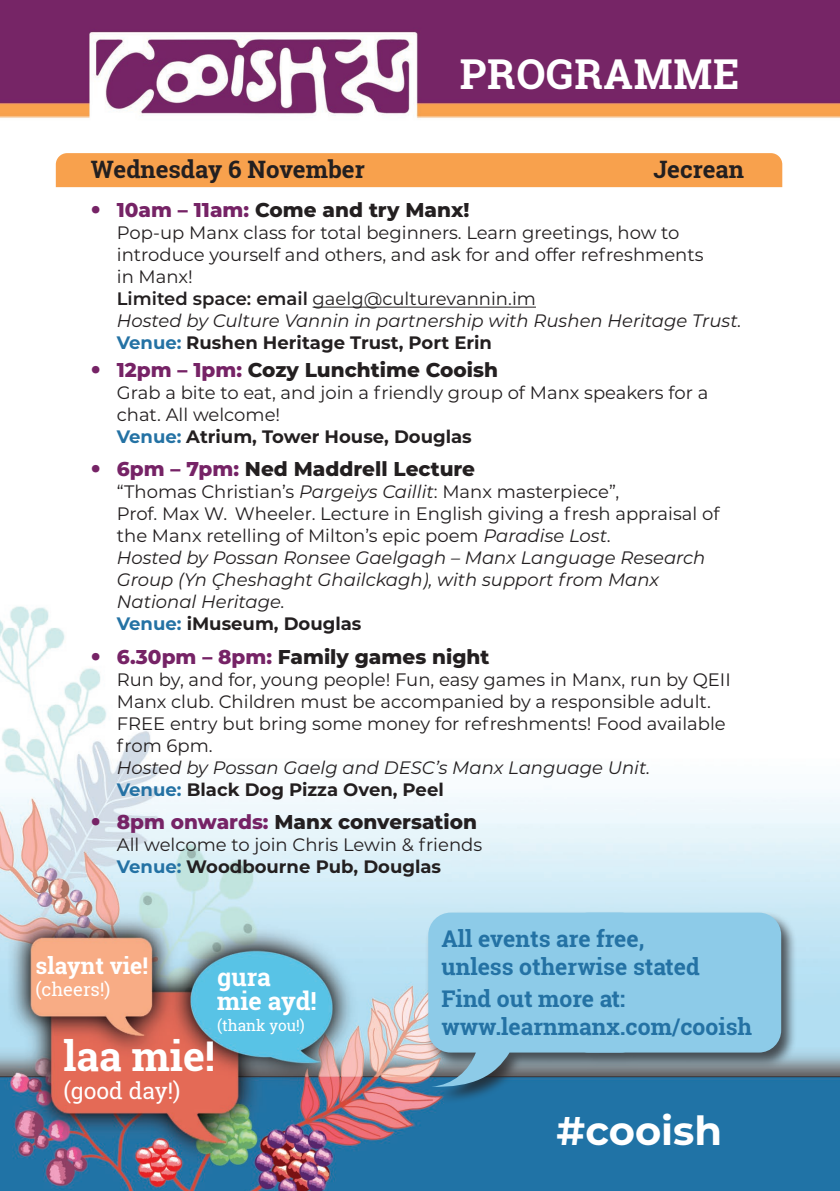
<style>
.page{position:relative;width:840px;height:1191px;background:#fff}
.page>*{position:absolute;margin:0;border:0;box-sizing:border-box;transform-origin:0 0}
.t1{font:700 41.2px "Roboto Slab";letter-spacing:.02em;color:#fff}
.t2{font:700 41px "Roboto Slab";color:#fff}
.t3{font:700 40px "Montserrat Alternates";color:#fff}
.t4{font:700 25px/23.8px "Roboto Slab";color:#fff}
.t5{font:700 24px "Roboto Slab";color:#231f20}
.t6{font:700 23px/27.6px "Roboto Slab";color:#2472a4}
.t7{font:700 23px "Roboto Slab";color:#fff}
.t8{font:22.8px "Roboto Slab";color:#fff}
.t9{font:800 20px "Montserrat";color:#231f20}
.t10{font:18.4px "Roboto Slab";color:#fff}
.t11{font:18px/22px "Montserrat";color:#231f20}
.t12{font:italic 18px/22px "Montserrat";color:#231f20}
.t13{font:15.4px "Roboto Slab";color:#fff}
.s1{font-size:26px;color:#762366}
.s2{color:#762366}
.s3{font-weight:600}
.s4{font-style:italic}
.s5{font-weight:700;color:#2472a4}
.s6{font-weight:700}
.s7{font-style:normal}
.s8{font-weight:700;font-style:normal;color:#2472a4}
.s9{font-weight:700;font-style:normal}
</style>
<div class="page">
<img style="left:0;top:0;width:839px;height:1191px">
<div style="left:424px;top:910px;width:372px;height:193px;background:#231f20;opacity:.75"></div>
<svg style="left:428px;top:912px;width:214px;height:174px;background:#81b6d0"></svg>
<div style="left:566px;top:912px;width:214px;height:140px;background:#8dcbe8;border-radius:22px"></div>
<div style="left:56px;top:153px;width:725px;height:34px;background:#f8a14d"></div>
<hr style="left:312px;top:307px;width:223px;height:1px;background:#231f20">
<h1 class="t1" style="left:459px;top:45px;width:281px">PROGRAMME</h1>
<h3 class="t5" style="left:91px;top:153px;width:275px">Wednesday 6 November</h3>
<h3 class="t5" style="left:653px;top:153px;width:92px">Jecrean</h3>
<p class="t9" style="left:91px;top:195px;width:380px"><span class="s1">•</span> <span class="s2">10am – 11am:</span> Come and try Manx!</p>
<p class="t11" style="left:117px;top:221px;width:626px">Pop-up Manx class for total beginners. Learn greetings, how to introduce yourself and others, and ask for and offer refreshments<br>in Manx!<br><span class="s3">Limited space: email</span> gaelg@culturevannin.im<br><span class="s4">Hosted by Culture Vannin in partnership with Rushen Heritage Trust.<br></span><span class="s5">Venue:</span> <span class="s6">Rushen Heritage Trust, Port Erin</span></p>
<p class="t9" style="left:91px;top:355px;width:408px"><span class="s1">•</span> <span class="s2">12pm – 1pm:</span> Cozy Lunchtime Cooish</p>
<p class="t11" style="left:117px;top:381px;width:592px">Grab a bite to eat, and join a friendly group of Manx speakers for a chat. All welcome!<br><span class="s5">Venue:</span> <span class="s6">Atrium, Tower House, Douglas</span></p>
<p class="t9" style="left:91px;top:454px;width:385px"><span class="s1">•</span> <span class="s2">6pm – 7pm:</span> Ned Maddrell Lecture</p>
<p class="t12" style="left:117px;top:480px;width:603px"><span class="s7">“Thomas Christian’s</span> Pargeiys Caillit<span class="s7">: Manx masterpiece”,<br>Prof. Max W. Wheeler. Lecture in English giving a fresh appraisal of the Manx retelling of Milton’s epic poem</span> Paradise Lost<span class="s7">.<br></span>Hosted by Possan Ronsee Gaelgagh – Manx Language Research Group (Yn Çheshaght Ghailckagh), with support from Manx National Heritage.<br><span class="s8">Venue:</span> <span class="s9">iMuseum, Douglas</span></p>
<p class="t9" style="left:91px;top:642px;width:400px"><span class="s1">•</span> <span class="s2">6.30pm – 8pm:</span> Family games night</p>
<p class="t11" style="left:117px;top:668px;width:615px">Run by, and for, young people! Fun, easy games in Manx, run by QEII Manx club. Children must be accompanied by a responsible adult.<br>FREE entry but bring some money for refreshments! Food available from 6pm.</p>
<p class="t12" style="left:117px;top:756px;width:535px">Hosted by Possan Gaelg and DESC’s Manx Language Unit.<br><span class="s8">Venue:</span> <span class="s9">Black Dog Pizza Oven, Peel</span></p>
<p class="t9" style="left:91px;top:807px;width:387px"><span class="s1">•</span> <span class="s2">8pm onwards:</span> Manx conversation</p>
<p class="t11" style="left:117px;top:833px;width:367px">All welcome to join Chris Lewin &amp; friends<br><span class="s5">Venue:</span> <span class="s6">Woodbourne Pub, Douglas</span></p>
<p class="t7" style="left:35px;top:950px;width:114px">slaynt vie!</p>
<p class="t10" style="left:35px;top:977px;width:76px">(cheers!)</p>
<h3 class="t4" style="left:217px;top:964px;width:101px">gura mie ayd!</h3>
<p class="t13" style="left:217px;top:1014px;width:89px">(thank you!)</p>
<h2 class="t2" style="left:63px;top:1028px;width:153px">laa mie!</h2>
<p class="t8" style="left:63px;top:1074px;width:118px">(good day!)</p>
<p class="t6" style="left:441px;top:925px;width:260px">All events are free, unless otherwise stated</p>
<p class="t6" style="left:441px;top:985px;width:312px">Find out more at: www.learnmanx.com/cooish</p>
<h3 class="t3" style="left:556px;top:1101px;width:167px">#cooish</h3>
</div>
